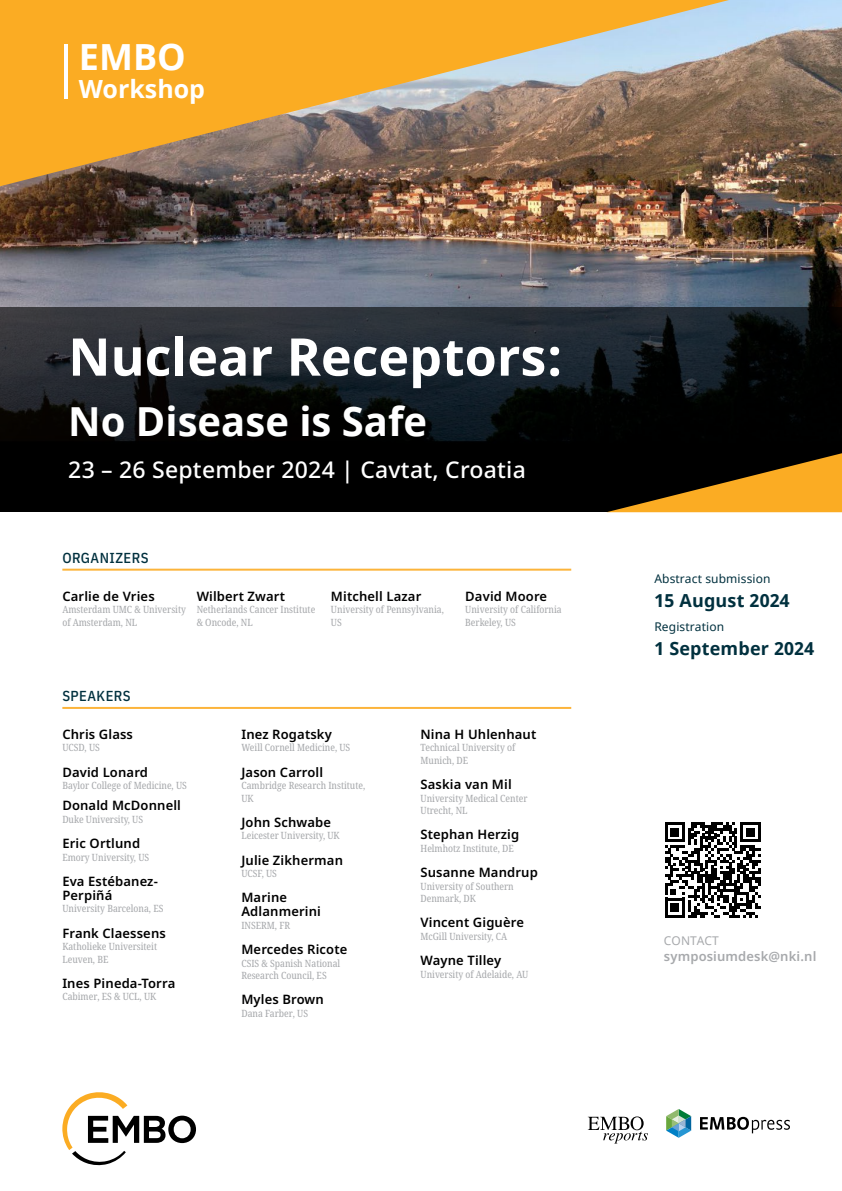
<style>
.page{position:relative;width:842px;height:1191px;background:#fff}
.page>*{position:absolute;margin:0;border:0;box-sizing:border-box;transform-origin:0 0}
.t1{font:700 52px "Noto Sans";color:#fff}
.t2{font:700 40px "Noto Sans";color:#fff}
.t3{font:700 36px "Noto Sans";color:#fff}
.t4{font:700 25px "Noto Sans";color:#fff}
.t5{font:500 23px "Noto Sans";letter-spacing:.01em;color:#fff}
.t6{font:700 18px "Noto Sans";letter-spacing:.01em;color:#00303e}
.t7{font:500 14.5px "IBM Plex Sans Cond";letter-spacing:.03em;color:#00303e}
.t8{font:600 13px/14px "Noto Sans";letter-spacing:.01em;color:#000}
.t9{font:600 13px "Noto Sans";letter-spacing:.01em;color:#a7a9ac}
.t10{font:12px "Noto Sans";letter-spacing:.01em;color:#00303e}
.t11{font:12px "Noto Sans";letter-spacing:.005em;color:#a7a9ac}
.t12{font:condensed 10px/12.5px "Noto Serif";color:#a7a9ac}
</style>
<div class="page">
<img style="left:0;top:0;width:842px;height:307px">
<svg style="left:0;top:307px;width:842px;height:205px;background:#0f1215"></svg>
<svg style="left:606px;top:453px;width:236px;height:59px;background:#7c5511"></svg>
<hr style="left:62px;top:707px;width:509px;height:2px;background:#fcb43b">
<hr style="left:62px;top:568px;width:509px;height:2px;background:#fcb43b">
<svg style="left:665px;top:822px;width:96px;height:96px"></svg>
<svg style="left:0;top:0;width:762px;height:188px;background:#c2954f"></svg>
<hr style="left:64px;top:44px;width:4px;height:54px;background:#fff">
<svg style="left:700px;top:1116px;width:90px;height:17px"></svg>
<svg style="left:666px;top:1109px;width:25px;height:28px"></svg>
<svg style="left:588px;top:1116px;width:60px;height:27px"></svg>
<svg style="left:62px;top:1092px;width:134px;height:73px"></svg>
<h3 class="t3" style="left:79px;top:31px;width:108px">EMBO</h3>
<h3 class="t4" style="left:79px;top:71px;width:128px">Workshop</h3>
<h1 class="t1" style="left:68px;top:320px;width:496px">Nuclear Receptors:</h1>
<h2 class="t2" style="left:68px;top:393px;width:360px">No Disease is Safe</h2>
<h3 class="t5" style="left:68px;top:456px;width:459px">23 – 26 September 2024 | Cavtat, Croatia</h3>
<h3 class="t7" style="left:62px;top:546px;width:88px">ORGANIZERS</h3>
<h3 class="t8" style="left:62px;top:589px;width:94px">Carlie de Vries</h3>
<p class="t12" style="left:62px;top:603px;width:125px">Amsterdam UMC &amp; University of Amsterdam, NL</p>
<h3 class="t8" style="left:197px;top:589px;width:90px">Wilbert Zwart</h3>
<p class="t12" style="left:197px;top:603px;width:120px">Netherlands Cancer Institute &amp; Oncode, NL</p>
<h3 class="t8" style="left:331px;top:589px;width:92px">Mitchell Lazar</h3>
<p class="t12" style="left:331px;top:603px;width:114px">University of Pennsylvania,<br>US</p>
<h3 class="t8" style="left:465px;top:589px;width:83px">David Moore</h3>
<p class="t12" style="left:465px;top:603px;width:98px">University of California<br>Berkeley, US</p>
<h3 class="t7" style="left:62px;top:685px;width:70px">SPEAKERS</h3>
<h3 class="t8" style="left:62px;top:727px;width:72px">Chris Glass</h3>
<p class="t12" style="left:62px;top:741px;width:39px">UCSD, US</p>
<h3 class="t8" style="left:62px;top:765px;width:87px">David Lonard</h3>
<p class="t12" style="left:62px;top:779px;width:126px">Baylor College of Medicine, US</p>
<h3 class="t8" style="left:62px;top:799px;width:120px">Donald McDonnell</h3>
<p class="t12" style="left:62px;top:813px;width:82px">Duke University, US</p>
<h3 class="t8" style="left:62px;top:836px;width:79px">Eric Ortlund</h3>
<p class="t12" style="left:62px;top:851px;width:88px">Emory University, US</p>
<h3 class="t8" style="left:62px;top:874px;width:97px">Eva Estébanez-<br>Perpiñá</h3>
<p class="t12" style="left:62px;top:903px;width:103px">University Barcelona, ES</p>
<h3 class="t8" style="left:62px;top:926px;width:105px">Frank Claessens</h3>
<p class="t12" style="left:62px;top:940px;width:96px">Katholieke Universiteit<br>Leuven, BE</p>
<h3 class="t8" style="left:62px;top:976px;width:114px">Ines Pineda-Torra</h3>
<p class="t12" style="left:62px;top:991px;width:95px">Cabimer, ES &amp; UCL, UK</p>
<h3 class="t8" style="left:241px;top:727px;width:92px">Inez Rogatsky</h3>
<p class="t12" style="left:241px;top:741px;width:110px">Weill Cornell Medicine, US</p>
<h3 class="t8" style="left:241px;top:765px;width:83px">Jason Carroll</h3>
<p class="t12" style="left:241px;top:779px;width:125px">Cambridge Research Institute,<br>UK</p>
<h3 class="t8" style="left:241px;top:815px;width:91px">John Schwabe</h3>
<p class="t12" style="left:241px;top:829px;width:100px">Leicester University, UK</p>
<h3 class="t8" style="left:241px;top:853px;width:103px">Julie Zikherman</h3>
<p class="t12" style="left:241px;top:867px;width:37px">UCSF, US</p>
<h3 class="t8" style="left:241px;top:890px;width:81px">Marine<br>Adlanmerini</h3>
<p class="t12" style="left:241px;top:919px;width:50px">INSERM, FR</p>
<h3 class="t8" style="left:241px;top:942px;width:107px">Mercedes Ricote</h3>
<p class="t12" style="left:241px;top:957px;width:100px">CSIS &amp; Spanish National<br>Research Council, ES</p>
<h3 class="t8" style="left:241px;top:992px;width:84px">Myles Brown</h3>
<p class="t12" style="left:241px;top:1007px;width:68px">Dana Farber, US</p>
<h3 class="t8" style="left:420px;top:727px;width:117px">Nina H Uhlenhaut</h3>
<p class="t12" style="left:420px;top:741px;width:96px">Technical University of<br>Munich, DE</p>
<h3 class="t8" style="left:420px;top:777px;width:93px">Saskia van Mil</h3>
<p class="t12" style="left:420px;top:792px;width:109px">University Medical Center<br>Utrecht, NL</p>
<h3 class="t8" style="left:420px;top:828px;width:100px">Stephan Herzig</h3>
<p class="t12" style="left:420px;top:842px;width:95px">Helmhotz Institute, DE</p>
<h3 class="t8" style="left:420px;top:865px;width:119px">Susanne Mandrup</h3>
<p class="t12" style="left:420px;top:880px;width:95px">University of Southern<br>Denmark, DK</p>
<h3 class="t8" style="left:420px;top:915px;width:105px">Vincent Giguère</h3>
<p class="t12" style="left:420px;top:930px;width:88px">McGill University, CA</p>
<h3 class="t8" style="left:420px;top:953px;width:82px">Wayne Tilley</h3>
<p class="t12" style="left:420px;top:968px;width:109px">University of Adelaide, AU</p>
<p class="t10" style="left:654px;top:570px;width:118px">Abstract submission</p>
<h3 class="t6" style="left:654px;top:587px;width:137px">15 August 2024</h3>
<p class="t10" style="left:654px;top:618px;width:71px">Registration</p>
<h3 class="t6" style="left:654px;top:635px;width:161px">1 September 2024</h3>
<p class="t11" style="left:664px;top:932px;width:56px">CONTACT</p>
<h3 class="t9" style="left:664px;top:949px;width:154px">symposiumdesk@nki.nl</h3>
</div>
